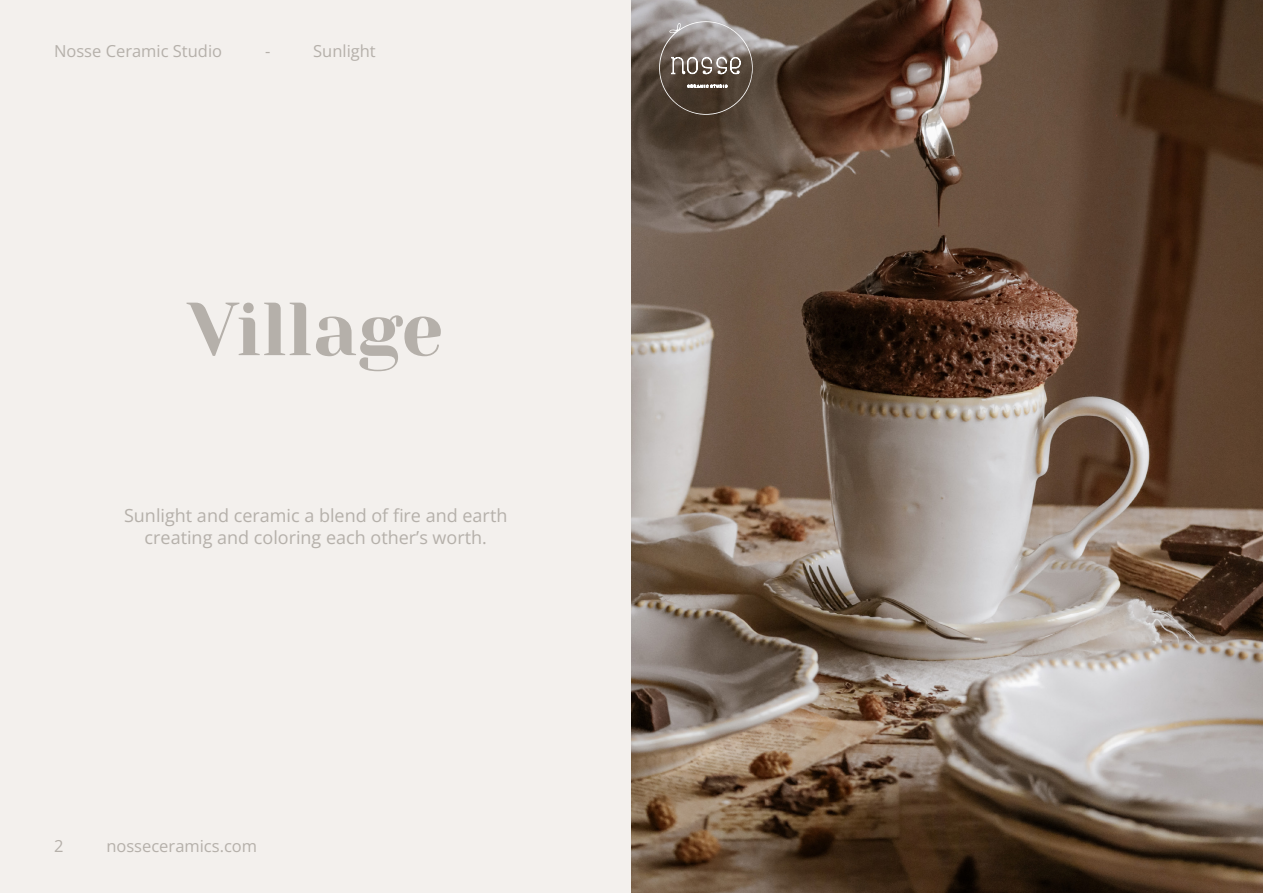
<style>
.page{position:relative;width:1263px;height:893px;background:#f3f0ed}
.page>*{position:absolute;margin:0;border:0;box-sizing:border-box;transform-origin:0 0}
.t1{font:75px "Yeseva One";color:#b5b0aa}
.t2{font:18px/21.6px "Open Sans";color:#b5b0aa;text-align:center}
.t3{font:16.5px "Open Sans";color:#b5b0aa}
</style>
<div class="page">
<img style="left:631px;top:0;width:632px;height:893px">
<svg style="left:654px;top:13px;width:104px;height:107px;background:#766c63"></svg>
<p class="t3" style="left:54px;top:40px;width:170px">Nosse Ceramic Studio</p>
<p class="t3" style="left:265px;top:40px;width:7px">-</p>
<p class="t3" style="left:313px;top:40px;width:64px">Sunlight</p>
<p class="t1" style="left:188px;top:274px;width:257px">Village</p>
<p class="t2" style="left:124px;top:504px;width:385px">Sunlight and ceramic a blend of fire and earth creating and coloring each other’s worth.</p>
<p class="t3" style="left:54px;top:834px;width:11px">2</p>
<p class="t3" style="left:106px;top:834px;width:152px">nosseceramics.com</p>
</div>
